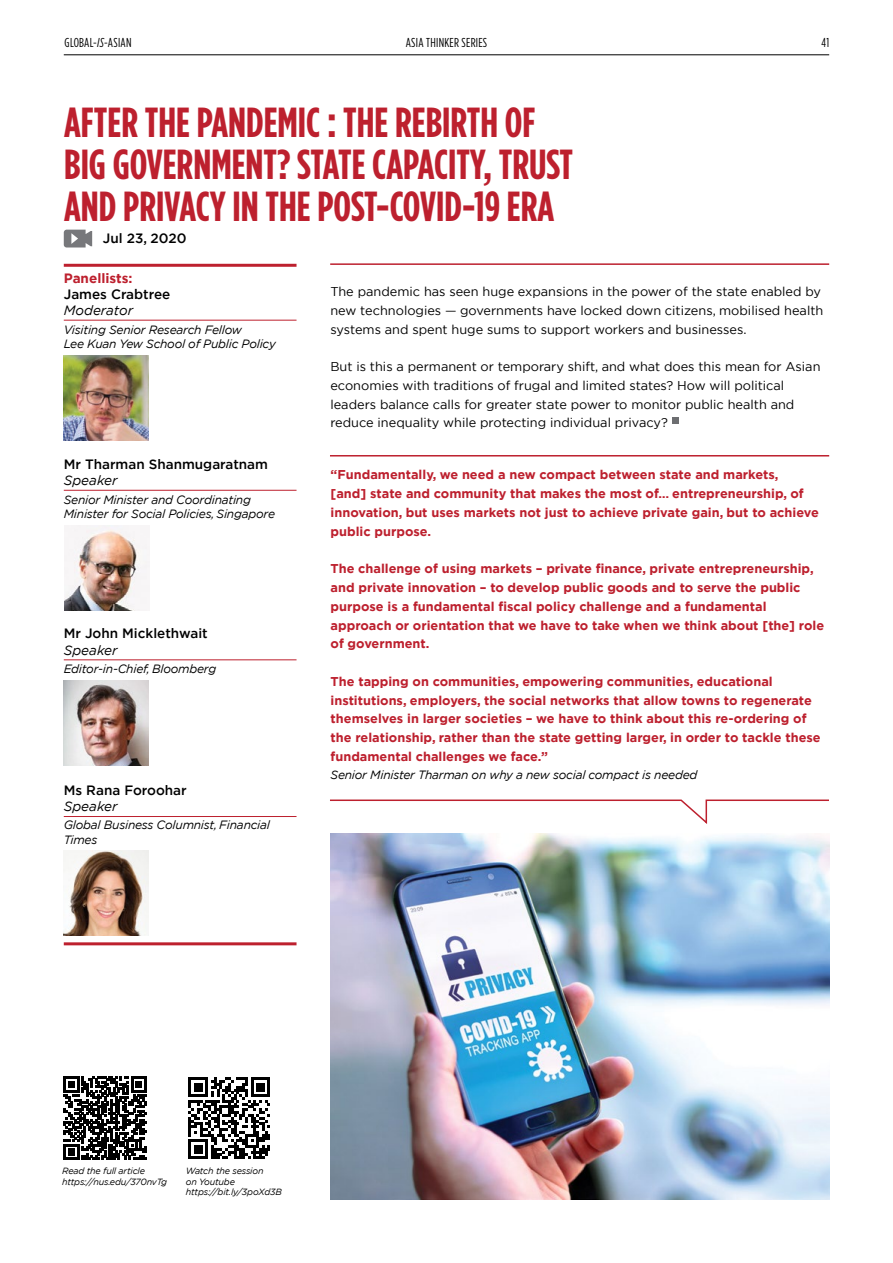
<style>
.page{position:relative;width:893px;height:1263px;background:#fff}
.page>*{position:absolute;margin:0;border:0;box-sizing:border-box;transform-origin:0 0}
.t1{font:700 42px/42px "Gotham Condensed";color:#bd202e}
.t2{font:500 13.5px "Gotham";color:#000}
.t3{font:italic 13.5px "Gotham";color:#000}
.t4{font:700 13.5px "Gotham";color:#bd202e}
.t5{font:12.9px "Gotham Condensed";letter-spacing:.02em;color:#000}
.t6{font:700 12.75px/18.8px "Gotham";color:#bd202e}
.t7{font:12.75px/18.8px "Gotham";color:#000}
.t8{font:italic 12px/14.4px "Gotham";letter-spacing:-.02em;color:#000}
.t9{font:italic 9px/10.8px "Gotham";letter-spacing:-.02em;color:#000}
.s1{font-style:italic}
</style>
<div class="page">
<hr style="left:64px;top:320px;width:233px;height:1px;background:#bd202e">
<img style="left:64px;top:355px;width:85px;height:86px">
<img style="left:64px;top:526px;width:85px;height:85px">
<img style="left:64px;top:680px;width:85px;height:85px">
<img style="left:64px;top:850px;width:85px;height:85px">
<hr style="left:330px;top:263px;width:499px;height:2px;background:#bd202e">
<img style="left:330px;top:833px;width:499px;height:366px">
<svg style="left:64px;top:1076px;width:83px;height:84px"></svg>
<svg style="left:189px;top:1077px;width:81px;height:82px"></svg>
<svg style="left:64px;top:230px;width:28px;height:17px"></svg>
<hr style="left:64px;top:264px;width:233px;height:3px;background:#bd202e">
<hr style="left:64px;top:942px;width:233px;height:3px;background:#bd202e">
<hr style="left:64px;top:490px;width:233px;height:1px;background:#bd202e">
<hr style="left:64px;top:659px;width:233px;height:1px;background:#bd202e">
<hr style="left:64px;top:816px;width:233px;height:1px;background:#bd202e">
<hr style="left:64px;top:54px;width:765px;height:1px;background:#000">
<div style="left:672px;top:417px;width:7px;height:6px;background:#6d6e71"></div>
<hr style="left:330px;top:455px;width:499px;height:1px;background:#bd202e">
<svg style="left:330px;top:799px;width:499px;height:25px"></svg>
<p class="t5" style="left:65px;top:35px;width:68px">GLOBAL-<span class="s1">IS</span>-ASIAN</p>
<p class="t5" style="left:406px;top:35px;width:83px">ASIA THINKER SERIES</p>
<p class="t5" style="left:822px;top:35px;width:9px">41</p>
<h1 class="t1" style="left:64px;top:101px;width:510px">AFTER THE PANDEMIC : THE REBIRTH OF<br>BIG GOVERNMENT? STATE CAPACITY, TRUST<br>AND PRIVACY IN THE POST-COVID-19 ERA</h1>
<p class="t2" style="left:103px;top:229px;width:85px">Jul 23, 2020</p>
<p class="t4" style="left:64px;top:269px;width:70px">Panellists:</p>
<p class="t2" style="left:64px;top:285px;width:108px">James Crabtree</p>
<p class="t3" style="left:64px;top:302px;width:71px">Moderator</p>
<p class="t8" style="left:64px;top:322px;width:214px">Visiting Senior Research Fellow<br>Lee Kuan Yew School of Public Policy</p>
<p class="t2" style="left:64px;top:455px;width:206px">Mr Tharman Shanmugaratnam</p>
<p class="t3" style="left:64px;top:472px;width:55px">Speaker</p>
<p class="t8" style="left:64px;top:492px;width:213px">Senior Minister and Coordinating<br>Minister for Social Policies, Singapore</p>
<p class="t2" style="left:64px;top:625px;width:146px">Mr John Micklethwait</p>
<p class="t3" style="left:64px;top:641px;width:55px">Speaker</p>
<p class="t8" style="left:64px;top:662px;width:154px">Editor-in-Chief, Bloomberg</p>
<p class="t2" style="left:64px;top:781px;width:125px">Ms Rana Foroohar</p>
<p class="t3" style="left:64px;top:797px;width:55px">Speaker</p>
<p class="t8" style="left:64px;top:818px;width:208px">Global Business Columnist, Financial<br>Times</p>
<p class="t7" style="left:330px;top:282px;width:494px">The pandemic has seen huge expansions in the power of the state enabled by new technologies — governments have locked down citizens, mobilised health systems and spent huge sums to support workers and businesses.</p>
<p class="t7" style="left:330px;top:357px;width:492px">But is this a permanent or temporary shift, and what does this mean for Asian economies with traditions of frugal and limited states? How will political leaders balance calls for greater state power to monitor public health and reduce inequality while protecting individual privacy?</p>
<p class="t6" style="left:331px;top:465px;width:490px">“Fundamentally, we need a new compact between state and markets,<br>[and] state and community that makes the most of… entrepreneurship, of innovation, but uses markets not just to achieve private gain, but to achieve public purpose.</p>
<p class="t6" style="left:331px;top:559px;width:495px">The challenge of using markets – private finance, private entrepreneurship, and private innovation – to develop public goods and to serve the public purpose is a fundamental fiscal policy challenge and a fundamental approach or orientation that we have to take when we think about [the] role of government.</p>
<p class="t6" style="left:331px;top:672px;width:492px">The tapping on communities, empowering communities, educational institutions, employers, the social networks that allow towns to regenerate themselves in larger societies – we have to think about this re-ordering of the relationship, rather than the state getting larger, in order to tackle these fundamental challenges we face.”</p>
<p class="t8" style="left:331px;top:768px;width:368px">Senior Minister Tharman on why a new social compact is needed</p>
<p class="t9" style="left:62px;top:1165px;width:107px">Read the full article https://nus.edu/370nvTg</p>
<p class="t9" style="left:186px;top:1165px;width:98px">Watch the session<br>on Youtube https://bit.ly/3poXd3B</p>
</div>
